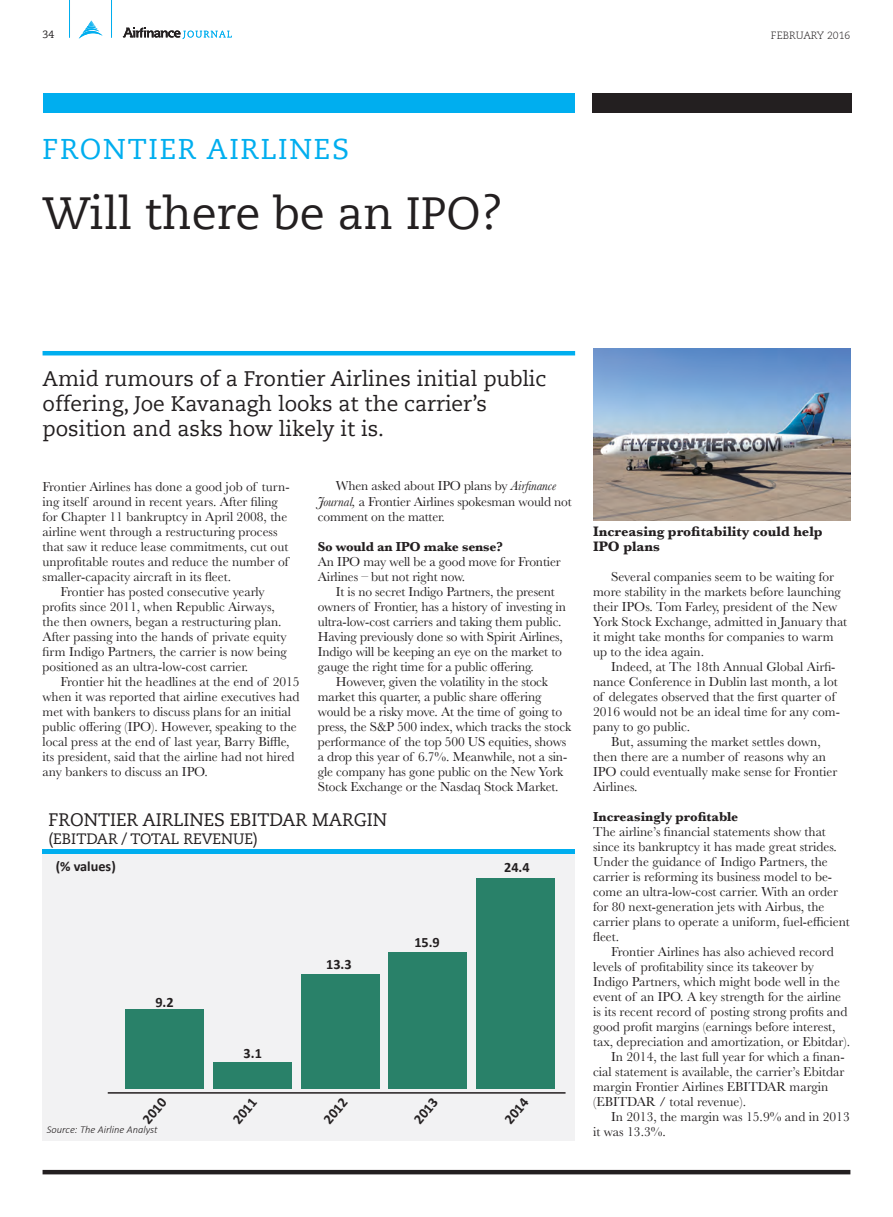
<style>
.page{position:relative;width:893px;height:1217px;background:#fff}
.page>*{position:absolute;margin:0;border:0;box-sizing:border-box;transform-origin:0 0}
.t1{font:45px "Caecilia LT Std";color:#231f20}
.t2{font:28.5px "Caecilia LT Std";letter-spacing:.06em;color:#00aeef}
.A_text_indent{font:21px/25.2px "Caecilia LT Std";color:#231f20}
.Data_top{font:18px "Caecilia LT Std";color:#231f20}
.Data_top-2{font:15px "Caecilia LT Std";color:#231f20}
.t3{font:700 14.25px "Calibri";color:#231f20}
.t4{font:700 14.25px/15px "Baskerville";color:#231f20}
.A_text_indent-2{font:13.5px/15px "Baskerville";color:#231f20}
.A_text_indent-3{font:700 13.5px "Baskerville";letter-spacing:-.01em;color:#231f20}
.t5{font:italic 300 10.5px "Calibri";color:#231f20}
.t6{font:300 10.5px "Caecilia LT";color:#231f20}
.t7{font:10.5px "Caecilia LT Std";color:#231f20}
.s1{font-style:italic}
</style>
<div class="page">
<svg style="left:79px;top:20px;width:24px;height:19px"></svg>
<hr style="left:69px;top:0;width:1px;height:38px;background:#00aeef">
<hr style="left:111px;top:0;width:1px;height:38px;background:#00aeef">
<svg style="left:123px;top:28px;width:109px;height:11px"></svg>
<div style="left:43px;top:1169px;width:807px;height:5px;background:#231f20"></div>
<div style="left:44px;top:94px;width:531px;height:19px;background:#00aeef"></div>
<div style="left:592px;top:94px;width:259px;height:19px;background:#231f20"></div>
<hr style="left:43px;top:351px;width:532px;height:4px;background:#00aeef">
<div style="left:43px;top:805px;width:532px;height:335px;background:#f2f2f3"></div>
<div style="left:43px;top:805px;width:532px;height:44px;background:#fff"></div>
<div style="left:43px;top:849px;width:532px;height:5px;background:#00aeef"></div>
<div style="left:476px;top:878px;width:79px;height:210px;background:#298169"></div>
<div style="left:388px;top:951px;width:79px;height:137px;background:#298169"></div>
<div style="left:301px;top:973px;width:78px;height:115px;background:#298169"></div>
<div style="left:213px;top:1061px;width:79px;height:27px;background:#298169"></div>
<div style="left:125px;top:1009px;width:79px;height:79px;background:#298169"></div>
<hr style="left:108px;top:1091px;width:458px;height:2px;background:#231f20">
<img style="left:593px;top:349px;width:257px;height:171px">
<p class="t7" style="left:43px;top:28px;width:13px">34</p>
<p class="t6" style="left:771px;top:29px;width:81px">FEBRUARY 2016</p>
<p class="t2" style="left:43px;top:133px;width:308px">FRONTIER AIRLINES</p>
<p class="t1" style="left:43px;top:187px;width:462px">Will there be an IPO?</p>
<p class="A_text_indent" style="left:43px;top:366px;width:505px">Amid rumours of a Frontier Airlines initial public offering, Joe Kavanagh looks at the carrier’s</p>
<p class="A_text_indent" style="left:43px;top:416px;width:343px">position and asks how likely it is.</p>
<p class="A_text_indent-2" style="left:318px;top:478px;width:255px;text-indent:18px">When asked about IPO plans by <span class="s1">Airfinance<br>Journal,</span> a Frontier Airlines spokesman would not comment on the matter.</p>
<p class="A_text_indent-3" style="left:318px;top:536px;width:187px">So would an IPO make sense?</p>
<p class="A_text_indent-2" style="left:318px;top:553px;width:244px">An IPO may well be a good move for Frontier<br>Airlines – but not right now.</p>
<p class="A_text_indent-2" style="left:318px;top:583px;width:250px;text-indent:18px">It is no secret Indigo Partners, the present owners of Frontier, has a history of investing in ultra-low-cost carriers and taking them public.<br>Having previously done so with Spirit Airlines, Indigo will be keeping an eye on the market to gauge the right time for a public offering.</p>
<p class="A_text_indent-2" style="left:318px;top:673px;width:255px;text-indent:18px">However, given the volatility in the stock market this quarter, a public share offering would be a risky move. At the time of going to press, the S&amp;P 500 index, which tracks the stock performance of the top 500 US equities, shows a drop this year of 6.7%. Meanwhile, not a sin&shy;gle company has gone public on the New York Stock Exchange or the Nasdaq Stock Market.</p>
<p class="Data_top" style="left:49px;top:808px;width:340px">FRONTIER AIRLINES EBITDAR MARGIN</p>
<p class="Data_top-2" style="left:49px;top:829px;width:211px">(EBITDAR / TOTAL REVENUE)</p>
<p class="A_text_indent-2" style="left:43px;top:479px;width:249px">Frontier Airlines has done a good job of turn&shy;ing itself around in recent years. After filing for Chapter 11 bankruptcy in April 2008, the airline went through a restructuring process that saw it reduce lease commitments, cut out unprofitable routes and reduce the number of smaller-capacity aircraft in its fleet.</p>
<p class="A_text_indent-2" style="left:43px;top:583px;width:246px;text-indent:18px">Frontier has posted consecutive yearly profits since 2011, when Republic Airways, the then owners, began a restructuring plan.<br>After passing into the hands of private equity firm Indigo Partners, the carrier is now being positioned as an ultra-low-cost carrier.</p>
<p class="A_text_indent-2" style="left:43px;top:673px;width:259px;text-indent:18px">Frontier hit the headlines at the end of 2015 when it was reported that airline executives had met with bankers to discuss plans for an initial public offering (IPO). However, speaking to the local press at the end of last year, Barry Biffle, its president, said that the airline had not hired any bankers to discuss an IPO.</p>
<p class="t3" style="left:56px;top:857px;width:62px">(% values)</p>
<p class="t3" style="left:155px;top:993px;width:20px">9.2</p>
<p class="t3" style="left:244px;top:1043px;width:20px">3.1</p>
<p class="t3" style="left:326px;top:954px;width:27px">13.3</p>
<p class="t3" style="left:414px;top:933px;width:27px">15.9</p>
<p class="t3" style="left:504px;top:858px;width:27px">24.4</p>
<p class="t3" style="left:138px;top:1115px;width:30px;rotate:-50deg">2010</p>
<p class="t3" style="left:229px;top:1115px;width:30px;rotate:-50deg">2011</p>
<p class="t3" style="left:319px;top:1115px;width:30px;rotate:-50deg">2012</p>
<p class="t3" style="left:410px;top:1115px;width:30px;rotate:-50deg">2013</p>
<p class="t3" style="left:500px;top:1115px;width:30px;rotate:-50deg">2014</p>
<p class="t5" style="left:47px;top:1123px;width:112px">Source: The Airline Analyst</p>
<p class="t4" style="left:593px;top:524px;width:231px">Increasing profitability could help<br>IPO plans</p>
<p class="A_text_indent-2" style="left:593px;top:569px;width:256px;text-indent:18px">Several companies seem to be waiting for more stability in the markets before launching their IPOs. Tom Farley, president of the New York Stock Exchange, admitted in January that it might take months for companies to warm up to the idea again.</p>
<p class="A_text_indent-2" style="left:593px;top:659px;width:248px;text-indent:18px">Indeed, at The 18th Annual Global Airfi&shy;nance Conference in Dublin last month, a lot of delegates observed that the first quarter of 2016 would not be an ideal time for any com&shy;pany to go public.</p>
<p class="A_text_indent-2" style="left:593px;top:734px;width:246px;text-indent:18px">But, assuming the market settles down, then there are a number of reasons why an IPO could eventually make sense for Frontier Airlines.</p>
<p class="A_text_indent-3" style="left:593px;top:806px;width:147px">Increasingly profitable</p>
<p class="A_text_indent-2" style="left:593px;top:824px;width:258px">The airline’s financial statements show that since its bankruptcy it has made great strides.<br>Under the guidance of Indigo Partners, the carrier is reforming its business model to be&shy;come an ultra-low-cost carrier. With an order for 80 next-generation jets with Airbus, the carrier plans to operate a uniform, fuel-efficient fleet.</p>
<p class="A_text_indent-2" style="left:593px;top:944px;width:258px;text-indent:18px">Frontier Airlines has also achieved record levels of profitability since its takeover by Indigo Partners, which might bode well in the event of an IPO. A key strength for the airline is its recent record of posting strong profits and good profit margins (earnings before interest, tax, depreciation and amortization, or Ebitdar).</p>
<p class="A_text_indent-2" style="left:593px;top:1049px;width:253px;text-indent:18px">In 2014, the last full year for which a finan&shy;cial statement is available, the carrier’s Ebitdar margin Frontier Airlines EBITDAR margin (EBITDAR / total revenue).</p>
<p class="A_text_indent-2" style="left:593px;top:1109px;width:258px;text-indent:18px">In 2013, the margin was 15.9% and in 2013 it was 13.3%.</p>
</div>
